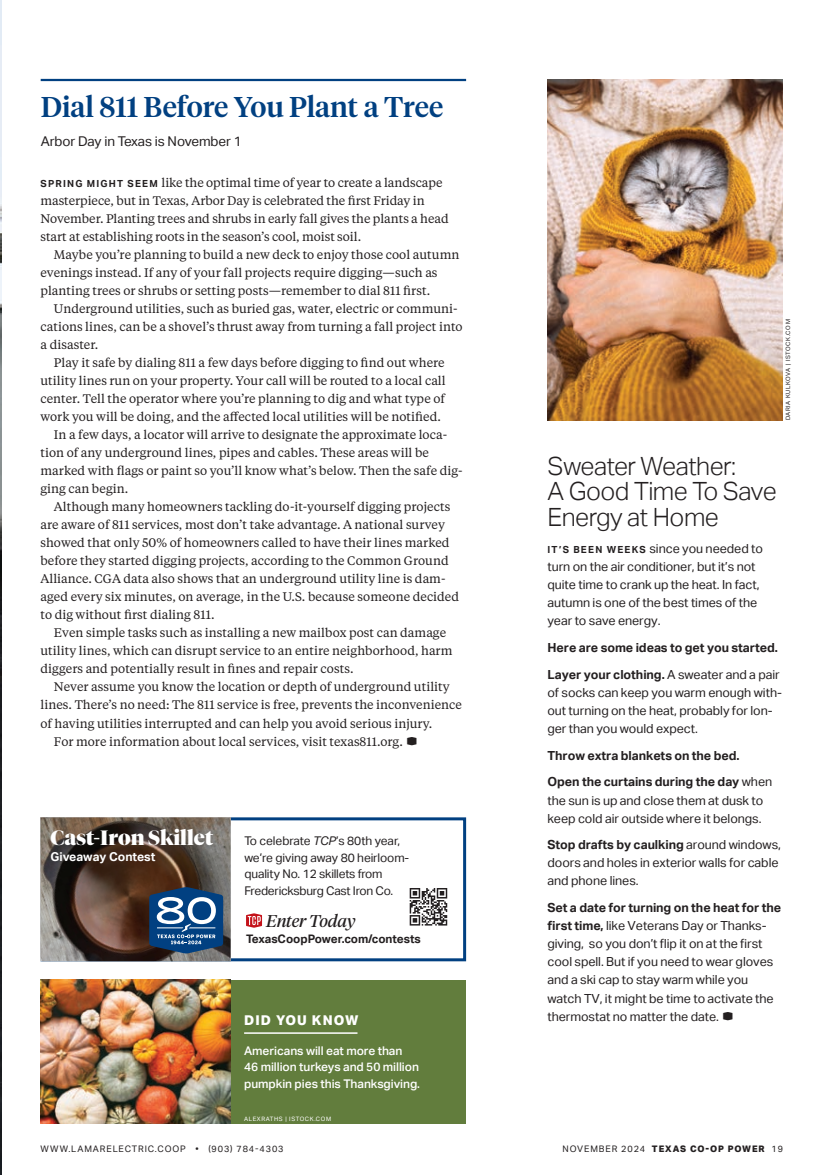
<style>
.page{position:relative;width:837px;height:1175px;background:#fff}
.page>*{position:absolute;margin:0;border:0;box-sizing:border-box;transform-origin:0 0}
.t1{font:500 28.5px "Tiempos Headline";color:#014081}
.t2{font:300 25.2px/25.5px "Aktiv Grotesk";letter-spacing:-.02em;color:#231f20}
.t3{font:900 20.7px "Tiempos Fine";color:#fff}
.t4{font:italic 16.95px "Tiempos Headline";letter-spacing:-.01em;color:#231f20}
.t5{font:13.5px "Aktiv Grotesk";letter-spacing:-.01em;color:#231f20}
.t6{font:800 13.5px "Aktiv Grotesk";letter-spacing:.08em;color:#fff}
.t7{font:12.6px/18px "Aktiv Grotesk";letter-spacing:-.005em;color:#231f20}
.t8{font:700 12.6px/27px "Aktiv Grotesk";letter-spacing:-.005em;color:#231f20}
.t9{font:12.3px/18px "Tiempos Text";color:#231f20}
.t10{font:700 12.3px "Aktiv Grotesk";color:#fff}
.t11{font:12px/16.5px "Aktiv Grotesk";letter-spacing:-.02em;color:#231f20}
.t12{font:500 12px/16.5px "Aktiv Grotesk";letter-spacing:-.005em;color:#fff}
.t13{font:700 11.7px "Aktiv Grotesk";color:#231f20}
.t14{font:9px "Aktiv Grotesk";letter-spacing:.1em;color:#231f20}
.t15{font:800 9px "Aktiv Grotesk";letter-spacing:.1em;color:#231f20}
.t16{font:6px "Aktiv Grotesk";letter-spacing:.1em;color:#231f20}
.t17{font:6px "Aktiv Grotesk";letter-spacing:.1em;color:#fff}
.s1{font-family:"Aktiv Grotesk";font-weight:700;font-size:9.75px}
.s2{font-family:"TCP Logo Font";font-size:13.8px}
.s3{font-style:italic}
.s4{font-weight:700;font-size:9.75px}
.s5{font-weight:400}
.s6{font-weight:700}
</style>
<div class="page">
<div style="left:41px;top:817px;width:425px;height:144px;border:3px solid #014081"></div>
<img style="left:40px;top:817px;width:191px;height:144px">
<svg style="left:246px;top:913px;width:16px;height:14px"></svg>
<svg style="left:410px;top:888px;width:37px;height:37px"></svg>
<svg style="left:149px;top:887px;width:74px;height:66px;background:#3a6490"></svg>
<hr style="left:41px;top:79px;width:425px;height:2px;background:#014081">
<div style="left:231px;top:979px;width:235px;height:144px;background:#627d3d"></div>
<hr style="left:244px;top:1032px;width:114px;height:1px;background:#fff">
<img style="left:40px;top:979px;width:191px;height:144px">
<img style="left:548px;top:79px;width:235px;height:341px">
<img style="left:0;top:1px;width:1px;height:1173px">
<hr style="left:0;top:748px;width:1px;height:263px;background:#0f1f37">
<h1 class="t1" style="left:41px;top:87px;width:404px">Dial 811 Before You Plant a Tree</h1>
<p class="t5" style="left:41px;top:134px;width:203px">Arbor Day in Texas is November 1</p>
<p class="t9" style="left:40px;top:173px;width:410px"><span class="s1">SPRING MIGHT SEEM</span> like the optimal time of year to create a landscape masterpiece, but in Texas, Arbor Day is celebrated the first Friday in November. Planting trees and shrubs in early fall gives the plants a head start at establishing roots in the season’s cool, moist soil.</p>
<p class="t9" style="left:40px;top:245px;width:420px;text-indent:14px">Maybe you’re planning to build a new deck to enjoy those cool autumn evenings instead. If any of your fall projects require digging—such as planting trees or shrubs or setting posts—remember to dial 811 first.</p>
<p class="t9" style="left:40px;top:299px;width:424px;text-indent:14px">Underground utilities, such as buried gas, water, electric or communi&shy;cations lines, can be a shovel’s thrust away from turning a fall project into a disaster.</p>
<p class="t9" style="left:54px;top:353px;width:392px">Play it safe by dialing 811 a few days before digging to find out where</p>
<p class="t9" style="left:40px;top:371px;width:407px">utility lines run on your property. Your call will be routed to a local call</p>
<p class="t9" style="left:40px;top:389px;width:406px">center. Tell the operator where you’re planning to dig and what type of</p>
<p class="t9" style="left:40px;top:407px;width:402px">work you will be doing, and the affected local utilities will be notified.</p>
<p class="t9" style="left:54px;top:425px;width:395px">In a few days, a locator will arrive to designate the approximate loca-</p>
<p class="t9" style="left:40px;top:443px;width:390px">tion of any underground lines, pipes and cables. These areas will be</p>
<p class="t9" style="left:40px;top:461px;width:424px">marked with flags or paint so you’ll know what’s below. Then the safe dig-</p>
<p class="t9" style="left:40px;top:479px;width:89px">ging can begin.</p>
<p class="t9" style="left:54px;top:497px;width:398px">Although many homeowners tackling do-it-yourself digging projects</p>
<p class="t9" style="left:40px;top:515px;width:406px">are aware of 811 services, most don’t take advantage. A national survey</p>
<p class="t9" style="left:40px;top:533px;width:411px">showed that only 50% of homeowners called to have their lines marked</p>
<p class="t9" style="left:40px;top:551px;width:410px">before they started digging projects, according to the Common Ground</p>
<p class="t9" style="left:40px;top:569px;width:407px">Alliance. CGA data also shows that an underground utility line is dam-</p>
<p class="t9" style="left:40px;top:587px;width:420px">aged every six minutes, on average, in the U.S. because someone decided</p>
<p class="t9" style="left:40px;top:605px;width:176px">to dig without first dialing 811.</p>
<p class="t9" style="left:54px;top:623px;width:394px">Even simple tasks such as installing a new mailbox post can damage</p>
<p class="t9" style="left:40px;top:641px;width:414px">utility lines, which can disrupt service to an entire neighborhood, harm</p>
<p class="t9" style="left:40px;top:659px;width:315px">diggers and potentially result in fines and repair costs.</p>
<p class="t9" style="left:54px;top:677px;width:397px">Never assume you know the location or depth of underground utility</p>
<p class="t9" style="left:40px;top:695px;width:423px">lines. There’s no need: The 811 service is free, prevents the inconvenience</p>
<p class="t9" style="left:40px;top:713px;width:394px">of having utilities interrupted and can help you avoid serious injury.</p>
<p class="t9" style="left:54px;top:731px;width:366px">For more information about local services, visit texas811.org. <span class="s2">D</span></p>
<h3 class="t3" style="left:51px;top:825px;width:164px">Cast-Iron Skillet</h3>
<p class="t10" style="left:51px;top:849px;width:106px">Giveaway Contest</p>
<p class="t11" style="left:244px;top:833px;width:166px">To celebrate <span class="s3">TCP</span>’s 80th year, we’re giving away 80 heirloom&shy;quality No. 12 skillets from<br>Fredericksburg Cast Iron Co.</p>
<h3 class="t4" style="left:266px;top:909px;width:91px">Enter Today</h3>
<p class="t13" style="left:246px;top:932px;width:176px">TexasCoopPower.com/contests</p>
<p class="t6" style="left:244px;top:1012px;width:116px">DID YOU KNOW</p>
<p class="t12" style="left:244px;top:1042px;width:177px">Americans will eat more than<br>46 million turkeys and 50 million pumpkin pies this Thanksgiving.</p>
<p class="t17" style="left:244px;top:1115px;width:88px">ALEXRATHS | ISTOCK.COM</p>
<p class="t16" style="left:784px;top:420px;width:103px;rotate:-90deg">DARIA KULKOVA | ISTOCK.COM</p>
<h2 class="t2" style="left:548px;top:453px;width:231px">Sweater Weather:<br>A Good Time To Save<br>Energy at Home</h2>
<p class="t7" style="left:547px;top:539px;width:217px"><span class="s4">IT ’S BEEN WEEKS</span> since you needed to turn on the air conditioner, but it’s not quite time to crank up the heat. In fact, autumn is one of the best times of the year to save energy.</p>
<p class="t8" style="left:547px;top:633px;width:234px">Here are some ideas to get you started.<br>Layer your clothing. <span class="s5">A sweater and a pair</span></p>
<p class="t7" style="left:547px;top:683px;width:236px">of socks can keep you warm enough with&shy;out turning on the heat, probably for lon&shy;ger than you would expect.</p>
<p class="t8" style="left:547px;top:741px;width:226px">Throw extra blankets on the bed.<br>Open the curtains during the day <span class="s5">when</span></p>
<p class="t7" style="left:548px;top:791px;width:217px">the sun is up and close them at dusk to keep cold air outside where it belongs.</p>
<p class="t7" style="left:548px;top:836px;width:235px"><span class="s6">Stop drafts by caulking</span> around windows, doors and holes in exterior walls for cable and phone lines.</p>
<p class="t7" style="left:548px;top:899px;width:235px"><span class="s6">Set a date for turning on the heat for the first time,</span> like Veterans Day or Thanks&shy;giving, so you don’t flip it on at the first cool spell. But if you need to wear gloves and a ski cap to stay warm while you watch TV, it might be time to activate the thermostat no matter the date. <span class="s2">D</span></p>
<p class="t14" style="left:40px;top:1143px;width:245px">WWW.LAMARELECTRIC.COOP • (903) 784-4303</p>
<p class="t15" style="left:563px;top:1143px;width:222px"><span class="s5">NOVEMBER 2024</span> TEXAS CO-OP POWER <span class="s5">19</span></p>
</div>
